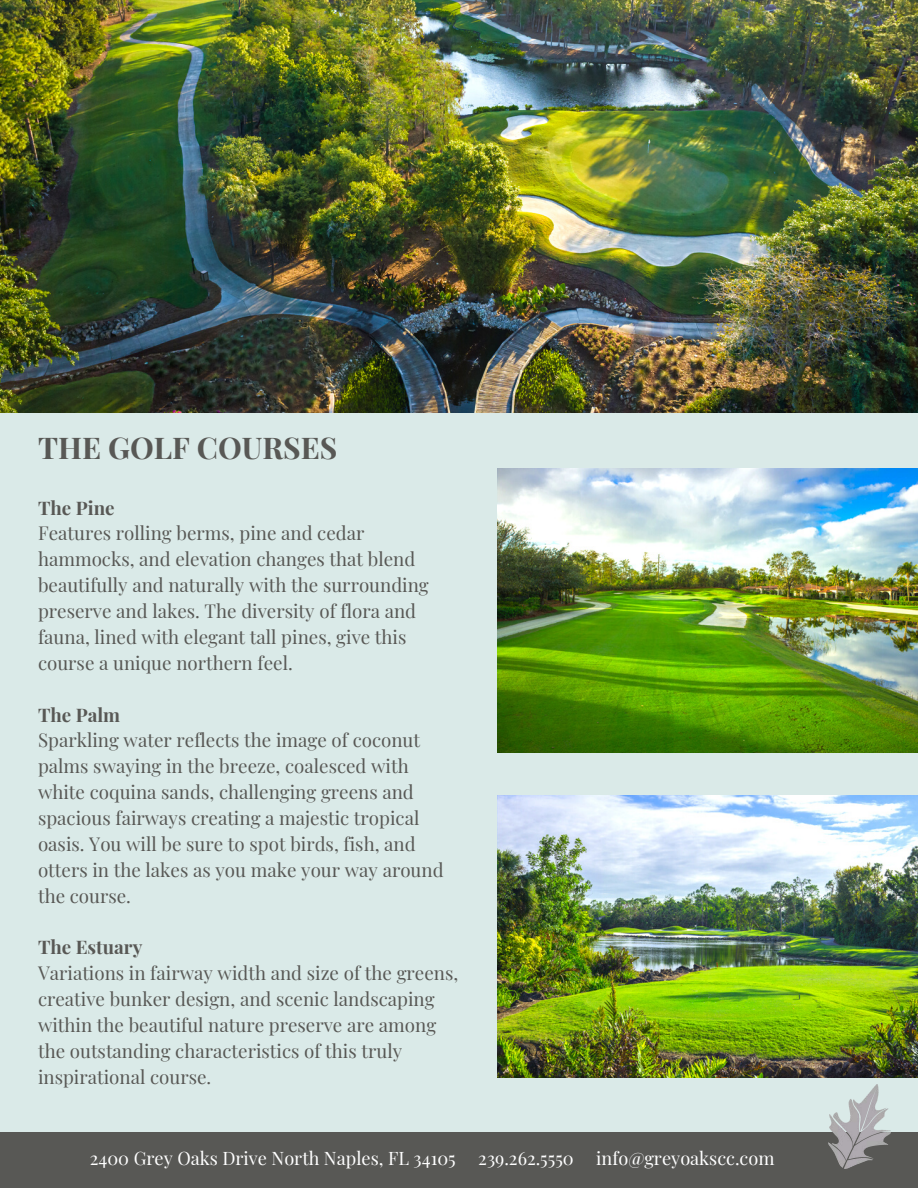
<style>
.page{position:relative;width:918px;height:1188px;background:#daeae8}
.page>*{position:absolute;margin:0;border:0;box-sizing:border-box;transform-origin:0 0}
.t1{font:700 30px "Playfair Display";color:#585855}
.t2{font:18.75px/25.8px "Playfair Display";color:#585855}
.t3{font:700 18.75px "Playfair Display";color:#585855}
.t4{font:18.15px "Playfair Display";color:#fff}
</style>
<div class="page">
<div style="left:0;top:1132px;width:918px;height:56px;background:#585855"></div>
<img style="left:829px;top:1084px;width:61px;height:84px">
<img style="left:497px;top:469px;width:421px;height:283px">
<img style="left:0;top:0;width:918px;height:413px">
<img style="left:497px;top:795px;width:421px;height:282px">
<h1 class="t1" style="left:38px;top:427px;width:301px">THE GOLF COURSES</h1>
<p class="t3" style="left:38px;top:494px;width:78px">The Pine</p>
<p class="t2" style="left:38px;top:520px;width:392px">Features rolling berms, pine and cedar hammocks, and elevation changes that blend beautifully and naturally with the surrounding preserve and lakes. The diversity of flora and fauna, lined with elegant tall pines, give this course a unique northern feel.</p>
<p class="t3" style="left:38px;top:701px;width:84px">The Palm</p>
<p class="t2" style="left:38px;top:727px;width:407px">Sparkling water reflects the image of coconut palms swaying in the breeze, coalesced with white coquina sands, challenging greens and spacious fairways creating a majestic tropical oasis. You will be sure to spot birds, fish, and otters in the lakes as you make your way around the course.</p>
<p class="t3" style="left:38px;top:934px;width:106px">The Estuary</p>
<p class="t2" style="left:38px;top:960px;width:422px">Variations in fairway width and size of the greens, creative bunker design, and scenic landscaping within the beautiful nature preserve are among the outstanding characteristics of this truly inspirational course.</p>
<p class="t4" style="left:90px;top:1145px;width:686px">2400 Grey Oaks Drive North Naples, FL 34105 239.262.5550 info@greyoakscc.com</p>
</div>
